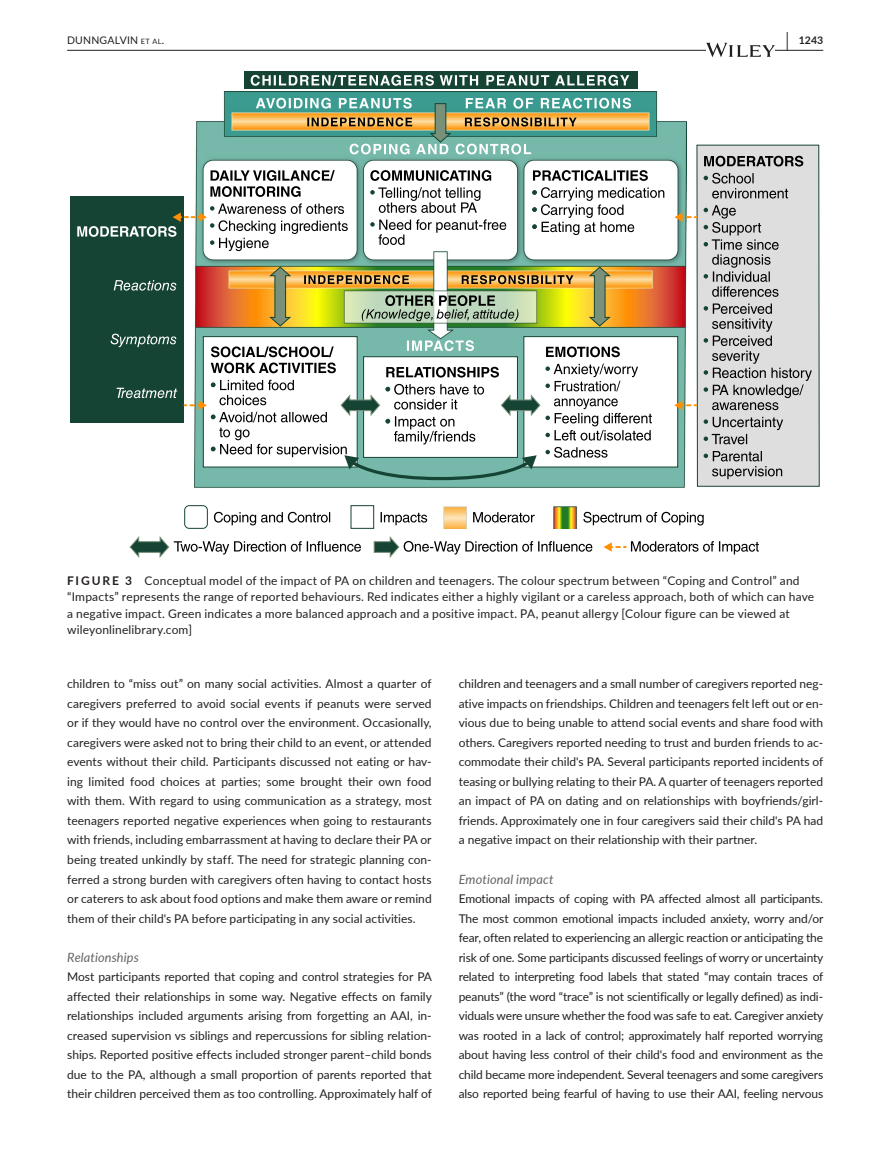
<style>
.page{position:relative;width:893px;height:1174px;background:#fff}
.page>*{position:absolute;margin:0;border:0;box-sizing:border-box;transform-origin:0 0}
.t1{font:700 19.5px "Lato";color:#231f20;scale:.48 1}
.t2{font:italic 12.75px "Lato";letter-spacing:.01em;color:#636366}
.t3{font:12px/19.5px "Lato";letter-spacing:.01em;color:#231f20;text-align:justify}
.t4{font:10.5px "Lato";letter-spacing:.02em;color:#231f20}
.t5{font:700 10.5px "Lato";color:#231f20}
.s1{font-size:7.35px}
.s2{font-weight:700}
</style>
<div class="page">
<hr style="left:67px;top:50px;width:756px;height:1px;background:#231f20">
<svg style="left:706px;top:43px;width:69px;height:14px"></svg>
<img style="left:194px;top:91px;width:493px;height:438px">
<div style="left:203px;top:336px;width:155px;height:131px;background:#fff;border:1px solid #154434"></div>
<div style="left:523px;top:336px;width:155px;height:131px;background:#fff;border:1px solid #154434"></div>
<div style="left:244px;top:72px;width:393px;height:17px;background:#154434"></div>
<div style="left:71px;top:197px;width:113px;height:226px;background:#154434"></div>
<svg style="left:269px;top:266px;width:23px;height:61px"></svg>
<svg style="left:588px;top:266px;width:23px;height:61px"></svg>
<div style="left:185px;top:505px;width:22px;height:23px;background:#fff;border-radius:4px"></div>
<div style="left:184px;top:505px;width:24px;height:24px;border:1px solid #154434;border-radius:4px"></div>
<div style="left:351px;top:505px;width:23px;height:24px;background:#fff;border:1px solid #154434"></div>
<svg style="left:251px;top:75px;width:378px;height:11px"></svg>
<svg style="left:533px;top:170px;width:115px;height:11px"></svg>
<svg style="left:532px;top:187px;width:132px;height:48px"></svg>
<svg style="left:256px;top:98px;width:375px;height:56px;background:#90ac8a"></svg>
<svg style="left:210px;top:170px;width:125px;height:27px"></svg>
<svg style="left:129px;top:536px;width:232px;height:22px"></svg>
<svg style="left:373px;top:536px;width:386px;height:22px"></svg>
<svg style="left:370px;top:170px;width:121px;height:11px"></svg>
<svg style="left:370px;top:187px;width:110px;height:26px"></svg>
<svg style="left:370px;top:219px;width:136px;height:26px"></svg>
<svg style="left:184px;top:340px;width:468px;height:142px"></svg>
<svg style="left:77px;top:203px;width:271px;height:48px"></svg>
<svg style="left:114px;top:280px;width:62px;height:10px"></svg>
<svg style="left:111px;top:334px;width:65px;height:13px"></svg>
<svg style="left:117px;top:388px;width:60px;height:10px"></svg>
<svg style="left:674px;top:145px;width:145px;height:341px;background:#c3c4c3"></svg>
<svg style="left:362px;top:295px;width:156px;height:26px;background:#95a693"></svg>
<svg style="left:304px;top:275px;width:269px;height:9px;background:#a28452"></svg>
<svg style="left:214px;top:512px;width:490px;height:13px"></svg>
<h1 class="t1" style="left:786px;top:25px;width:7px">|</h1>
<p class="t4" style="left:67px;top:33px;width:99px">DUNNGALVIN <span class="s1">et al</span>.</p>
<p class="t5" style="left:799px;top:33px;width:26px">1243</p>
<p class="t3" style="left:67px;top:571px;width:749px;line-height:16.5px;text-align:left"><span class="s2">FIGURE 3</span> Conceptual model of the impact of PA on children and teenagers. The colour spectrum between “Coping and Control” and “Impacts” represents the range of reported behaviours. Red indicates either a highly vigilant or a careless approach, both of which can have a negative impact. Green indicates a more balanced approach and a positive impact. PA, peanut allergy [Colour figure can be viewed at wileyonlinelibrary.com]</p>
<p class="t3" style="left:67px;top:674px;width:366px">children to “miss out” on many social activities. Almost a quarter of caregivers preferred to avoid social events if peanuts were served or if they would have no control over the environment. Occasionally, caregivers were asked not to bring their child to an event, or attended events without their child. Participants discussed not eating or hav&shy;ing limited food choices at parties; some brought their own food with them. With regard to using communication as a strategy, most teenagers reported negative experiences when going to restaurants with friends, including embarrassment at having to declare their PA or being treated unkindly by staff. The need for strategic planning con&shy;ferred a strong burden with caregivers often having to contact hosts or caterers to ask about food options and make them aware or remind them of their child's PA before participating in any social activities.</p>
<p class="t2" style="left:67px;top:947px;width:73px">Relationships</p>
<p class="t3" style="left:67px;top:966px;width:366px">Most participants reported that coping and control strategies for PA affected their relationships in some way. Negative effects on family relationships included arguments arising from forgetting an AAI, in&shy;creased supervision vs siblings and repercussions for sibling relation&shy;ships. Reported positive effects included stronger parent–child bonds due to the PA, although a small proportion of parents reported that their children perceived them as too controlling. Approximately half of</p>
<p class="t3" style="left:459px;top:674px;width:366px">children and teenagers and a small number of caregivers reported neg&shy;ative impacts on friendships. Children and teenagers felt left out or en&shy;vious due to being unable to attend social events and share food with others. Caregivers reported needing to trust and burden friends to ac&shy;commodate their child's PA. Several participants reported incidents of teasing or bullying relating to their PA. A quarter of teenagers reported an impact of PA on dating and on relationships with boyfriends/girl&shy;friends. Approximately one in four caregivers said their child's PA had a negative impact on their relationship with their partner.</p>
<p class="t2" style="left:459px;top:869px;width:96px">Emotional impact</p>
<p class="t3" style="left:459px;top:888px;width:366px">Emotional impacts of coping with PA affected almost all participants.<br>The most common emotional impacts included anxiety, worry and/or fear, often related to experiencing an allergic reaction or anticipating the risk of one. Some participants discussed feelings of worry or uncertainty related to interpreting food labels that stated “may contain traces of peanuts” (the word “trace” is not scientifically or legally defined) as indi&shy;viduals were unsure whether the food was safe to eat. Caregiver anxiety was rooted in a lack of control; approximately half reported worrying about having less control of their child's food and environment as the child became more independent. Several teenagers and some caregivers also reported being fearful of having to use their AAI, feeling nervous</p>
</div>
